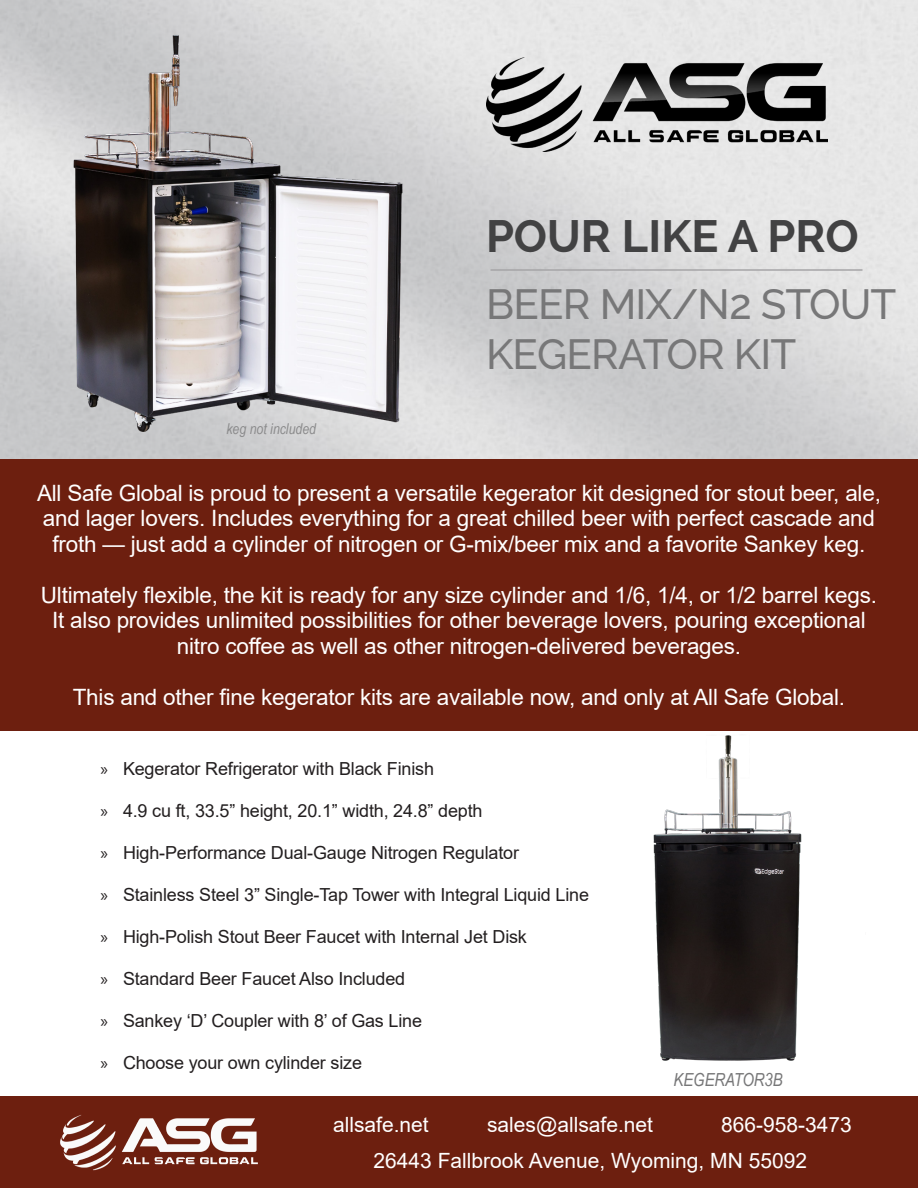
<style>
.page{position:relative;width:918px;height:1188px;background:#fff}
.page>*{position:absolute;margin:0;border:0;box-sizing:border-box;transform-origin:0 0}
.t1{font:700 45px "Raleway";color:#424243}
.t2{font:500 42px/50.4px "Raleway";letter-spacing:-.02em;color:#777778}
.t3{font:22.5px/25.5px "Arial";letter-spacing:-.01em;color:#fff;text-align:center}
.t4{font:21px "Arial";color:#fff}
.t5{font:18px "Arial";letter-spacing:-.01em;color:#231f20}
.t6{font:italic 18px "Arial Narrow";color:#777778}
.t7{font:italic 15px "Arial Narrow";color:#8b8b8c}
.s1{font-family:"Myriad Pro"}
</style>
<div class="page">
<div style="left:0;top:1096px;width:918px;height:92px;background:#6d1f0f"></div>
<div style="left:0;top:459px;width:918px;height:271px;background:#6d1f0f"></div>
<hr style="left:490px;top:269px;width:372px;height:2px;background:#a6a5a7">
<img style="left:528px;top:730px;width:390px;height:331px">
<img style="left:38px;top:32px;width:400px;height:400px">
<img style="left:60px;top:1115px;width:198px;height:56px">
<img style="left:486px;top:58px;width:342px;height:94px">
<p class="t7" style="left:226px;top:419px;width:91px">keg not included</p>
<p class="t1" style="left:486px;top:211px;width:374px">POUR LIKE A PRO</p>
<p class="t2" style="left:486px;top:279px;width:412px">BEER MIX/N2 STOUT<br>KEGERATOR KIT</p>
<p class="t3" style="left:37px;top:480px;width:845px">All Safe Global is proud to present a versatile kegerator kit designed for stout beer, ale, and lager lovers. Includes everything for a great chilled beer with perfect cascade and froth — just add a cylinder of nitrogen or G-mix/beer mix and a favorite Sankey keg.</p>
<p class="t3" style="left:41px;top:582px;width:838px">Ultimately flexible, the kit is ready for any size cylinder and 1/6, 1/4, or 1/2 barrel kegs.<br>It also provides unlimited possibilities for other beverage lovers, pouring exceptional nitro coffee as well as other nitrogen-delivered beverages.</p>
<p class="t3" style="left:73px;top:684px;width:774px">This and other fine kegerator kits are available now, and only at All Safe Global.</p>
<p class="t5" style="left:100px;top:756px;width:335px"><span class="s1">»</span> Kegerator Refrigerator with Black Finish</p>
<p class="t5" style="left:100px;top:798px;width:384px"><span class="s1">»</span> 4.9 cu ft, 33.5” height, 20.1” width, 24.8” depth</p>
<p class="t5" style="left:100px;top:840px;width:420px"><span class="s1">»</span> High-Performance Dual-Gauge Nitrogen Regulator</p>
<p class="t5" style="left:100px;top:882px;width:490px"><span class="s1">»</span> Stainless Steel 3” Single-Tap Tower with Integral Liquid Line</p>
<p class="t5" style="left:100px;top:924px;width:428px"><span class="s1">»</span> High-Polish Stout Beer Faucet with Internal Jet Disk</p>
<p class="t5" style="left:100px;top:966px;width:306px"><span class="s1">»</span> Standard Beer Faucet Also Included</p>
<p class="t5" style="left:100px;top:1008px;width:323px"><span class="s1">»</span> Sankey ‘D’ Coupler with 8’ of Gas Line</p>
<p class="t5" style="left:100px;top:1050px;width:263px"><span class="s1">»</span> Choose your own cylinder size</p>
<p class="t6" style="left:674px;top:1067px;width:111px">KEGERATOR3B</p>
<p class="t4" style="left:487px;top:1110px;width:168px">sales@allsafe.net</p>
<p class="t4" style="left:721px;top:1110px;width:132px">866-958-3473</p>
<p class="t4" style="left:333px;top:1110px;width:97px">allsafe.net</p>
<p class="t4" style="left:374px;top:1146px;width:435px">26443 Fallbrook Avenue, Wyoming, MN 55092</p>
</div>
